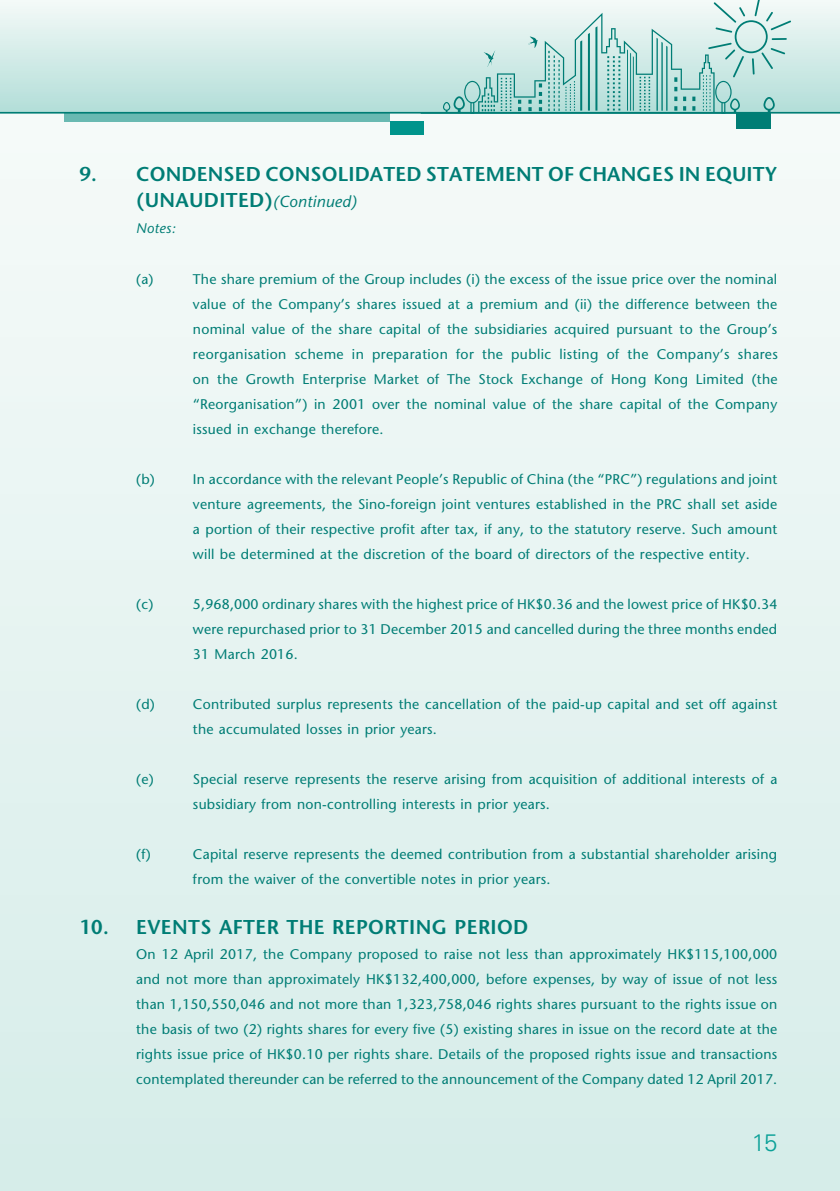
<style>
.page{position:relative;width:840px;height:1191px;background:#fff}
.page>*{position:absolute;margin:0;border:0;box-sizing:border-box;transform-origin:0 0}
.t1{font:300 24px "Univers LT Std";color:#0ca198}
.t2{font:600 20px/26px "Stone Sans Std";letter-spacing:.005em;color:#007d75}
.t3{font:500 14px/25px "Stone Sans Std";letter-spacing:.015em;color:#007d75;text-align:justify}
.t4{font:italic 500 14px "Stone Sans Std";letter-spacing:.015em;color:#007d75}
.s1{font-weight:500;font-style:italic;font-size:16px}
</style>
<div class="page">
<div style="left:0;top:0;width:839px;height:1191px;background:linear-gradient(to bottom,#f9fcfa,#d6ede9)"></div>
<div style="left:0;top:0;width:839px;height:113px;background:linear-gradient(to bottom,#f5faf8,#b2ded8)"></div>
<svg style="left:420px;top:0;width:370px;height:112px;background:#c1e2de"></svg>
<div style="left:64px;top:112px;width:326px;height:9px;background:#69b9b2"></div>
<div style="left:735px;top:113px;width:35px;height:15px;background:#007d75"></div>
<div style="left:390px;top:121px;width:33px;height:14px;background:#00948c"></div>
<hr style="left:0;top:112px;width:839px;height:2px;background:#007d75">
<h2 class="t2" style="left:136px;top:161px;width:642px;text-indent:-57px">9. CONDENSED CONSOLIDATED STATEMENT OF CHANGES IN EQUITY (UNAUDITED)<span class="s1">(Continued)</span></h2>
<p class="t4" style="left:136px;top:220px;width:41px">Notes:</p>
<p class="t3" style="left:136px;top:267px;width:19px">(a)</p>
<p class="t3" style="left:193px;top:267px;width:586px">The share premium of the Group includes (i) the excess of the issue price over the nominal value of the Company’s shares issued at a premium and (ii) the difference between the nominal value of the share capital of the subsidiaries acquired pursuant to the Group’s reorganisation scheme in preparation for the public listing of the Company’s shares on the Growth Enterprise Market of The Stock Exchange of Hong Kong Limited (the “Reorganisation”) in 2001 over the nominal value of the share capital of the Company issued in exchange therefore.</p>
<p class="t3" style="left:136px;top:467px;width:20px">(b)</p>
<p class="t3" style="left:193px;top:467px;width:585px">In accordance with the relevant People’s Republic of China (the “PRC”) regulations and joint venture agreements, the Sino-foreign joint ventures established in the PRC shall set aside a portion of their respective profit after tax, if any, to the statutory reserve. Such amount will be determined at the discretion of the board of directors of the respective entity.</p>
<p class="t3" style="left:136px;top:592px;width:19px">(c)</p>
<p class="t3" style="left:193px;top:592px;width:585px">5,968,000 ordinary shares with the highest price of HK$0.36 and the lowest price of HK$0.34 were repurchased prior to 31 December 2015 and cancelled during the three months ended 31 March 2016.</p>
<p class="t3" style="left:136px;top:692px;width:20px">(d)</p>
<p class="t3" style="left:193px;top:692px;width:585px">Contributed surplus represents the cancellation of the paid-up capital and set off against the accumulated losses in prior years.</p>
<p class="t3" style="left:136px;top:767px;width:19px">(e)</p>
<p class="t3" style="left:193px;top:767px;width:585px">Special reserve represents the reserve arising from acquisition of additional interests of a subsidiary from non-controlling interests in prior years.</p>
<p class="t3" style="left:136px;top:842px;width:16px">(f)</p>
<p class="t3" style="left:193px;top:842px;width:585px">Capital reserve represents the deemed contribution from a substantial shareholder arising from the waiver of the convertible notes in prior years.</p>
<h2 class="t2" style="left:79px;top:914px;width:450px">10. EVENTS AFTER THE REPORTING PERIOD</h2>
<p class="t3" style="left:136px;top:942px;width:642px">On 12 April 2017, the Company proposed to raise not less than approximately HK$115,100,000 and not more than approximately HK$132,400,000, before expenses, by way of issue of not less than 1,150,550,046 and not more than 1,323,758,046 rights shares pursuant to the rights issue on the basis of two (2) rights shares for every five (5) existing shares in issue on the record date at the rights issue price of HK$0.10 per rights share. Details of the proposed rights issue and transactions contemplated thereunder can be referred to the announcement of the Company dated 12 April 2017.</p>
<h1 class="t1" style="left:751px;top:1127px;width:27px">15</h1>
</div>
